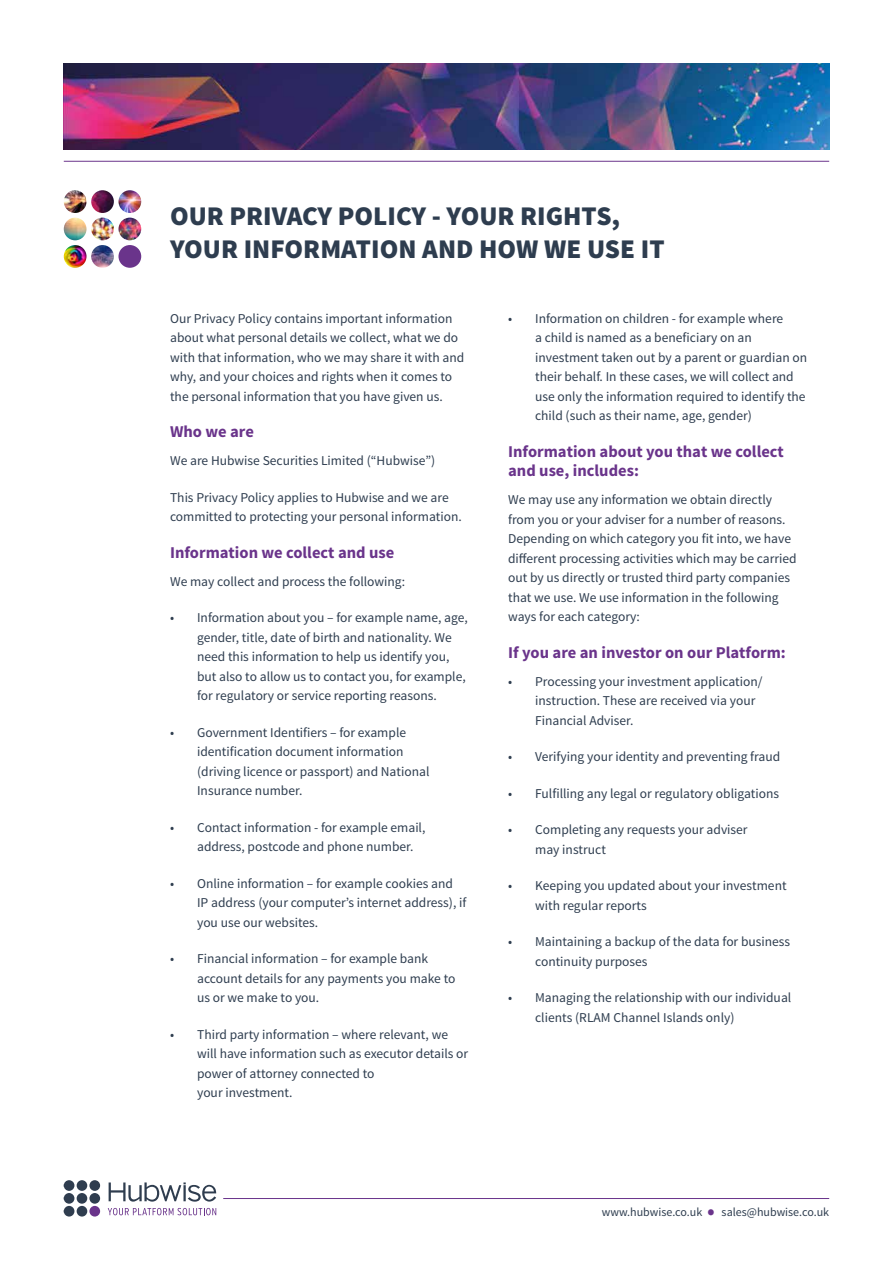
<style>
.page{position:relative;width:893px;height:1263px;background:#fff}
.page>*{position:absolute;margin:0;border:0;box-sizing:border-box;transform-origin:0 0}
.t1{font:900 27px/32.4px "Source Sans Pro";color:#2e3d4f}
.t2{font:700 16.5px/19.5px "Source Sans Pro";color:#6a348b}
.t3{font:13.5px/19.5px "Source Sans Pro";color:#2e3d4f}
.t4{font:12px "Source Sans Pro";color:#2e3d4f}
.s1{font-size:25.5px;color:#6a348b}
</style>
<div class="page">
<img style="left:64px;top:190px;width:23px;height:23px;border-radius:11px">
<img style="left:91px;top:190px;width:23px;height:23px;border-radius:11px">
<img style="left:118px;top:190px;width:23px;height:23px;border-radius:11px">
<img style="left:64px;top:218px;width:23px;height:22px;border-radius:11px">
<img style="left:91px;top:218px;width:23px;height:22px;border-radius:11px">
<img style="left:118px;top:218px;width:23px;height:22px;border-radius:11px">
<img style="left:64px;top:245px;width:23px;height:23px;border-radius:11px">
<img style="left:91px;top:245px;width:23px;height:23px;border-radius:11px">
<div style="left:118px;top:245px;width:23px;height:23px;background:#6a348b;border-radius:50%"></div>
<hr style="left:223px;top:1198px;width:606px;height:1px;background:#6a348b">
<img style="left:64px;top:64px;width:765px;height:86px">
<hr style="left:64px;top:161px;width:765px;height:1px;background:#6a348b">
<svg style="left:64px;top:1180px;width:44px;height:36px"></svg>
<div style="left:64px;top:1180px;width:10px;height:11px;background:#2f3d4f;border-radius:50%"></div>
<div style="left:77px;top:1180px;width:10px;height:11px;background:#2f3d4f;border-radius:50%"></div>
<div style="left:89px;top:1180px;width:11px;height:11px;background:#2f3d4f;border-radius:50%"></div>
<div style="left:64px;top:1193px;width:10px;height:11px;background:#2f3d4f;border-radius:50%"></div>
<div style="left:77px;top:1193px;width:10px;height:11px;background:#2f3d4f;border-radius:50%"></div>
<div style="left:89px;top:1193px;width:11px;height:11px;background:#2f3d4f;border-radius:50%"></div>
<div style="left:64px;top:1206px;width:10px;height:10px;background:#2f3d4f;border-radius:50%"></div>
<div style="left:77px;top:1206px;width:10px;height:10px;background:#2f3d4f;border-radius:50%"></div>
<div style="left:89px;top:1206px;width:11px;height:10px;background:#6a348b;border-radius:50%"></div>
<svg style="left:108px;top:1182px;width:108px;height:34px"></svg>
<h1 class="t1" style="left:170px;top:201px;width:496px">OUR PRIVACY POLICY - YOUR RIGHTS,<br>YOUR INFORMATION AND HOW WE USE IT</h1>
<p class="t3" style="left:170px;top:309px;width:296px">Our Privacy Policy contains important information about what personal details we collect, what we do with that information, who we may share it with and why, and your choices and rights when it comes to the personal information that you have given us.</p>
<p class="t2" style="left:170px;top:423px;width:85px">Who we are</p>
<p class="t3" style="left:170px;top:451px;width:267px">We are Hubwise Securities Limited (“Hubwise”)</p>
<p class="t3" style="left:170px;top:488px;width:293px">This Privacy Policy applies to Hubwise and we are committed to protecting your personal information.</p>
<p class="t2" style="left:170px;top:543px;width:226px">Information we collect and use</p>
<p class="t3" style="left:170px;top:572px;width:237px">We may collect and process the following:</p>
<p class="t3" style="left:197px;top:608px;width:272px;text-indent:-27px">• Information about you – for example name, age, gender, title, date of birth and nationality. We need this information to help us identify you, but also to allow us to contact you, for example, for regulatory or service reporting reasons.</p>
<p class="t3" style="left:197px;top:723px;width:234px;text-indent:-27px">• Government Identifiers – for example identification document information (driving licence or passport) and National Insurance number.</p>
<p class="t3" style="left:197px;top:818px;width:230px;text-indent:-27px">• Contact information - for example email, address, postcode and phone number.</p>
<p class="t3" style="left:197px;top:874px;width:271px;text-indent:-27px">• Online information – for example cookies and<br>IP address (your computer’s internet address), if you use our websites.</p>
<p class="t3" style="left:197px;top:949px;width:260px;text-indent:-27px">• Financial information – for example bank account details for any payments you make to us or we make to you.</p>
<p class="t3" style="left:197px;top:1025px;width:273px;text-indent:-27px">• Third party information – where relevant, we will have information such as executor details or power of attorney connected to<br>your investment.</p>
<p class="t3" style="left:535px;top:309px;width:273px;text-indent:-27px">• Information on children - for example where<br>a child is named as a beneficiary on an investment taken out by a parent or guardian on their behalf. In these cases, we will collect and use only the information required to identify the child (such as their name, age, gender)</p>
<p class="t2" style="left:508px;top:442px;width:277px">Information about you that we collect and use, includes:</p>
<p class="t3" style="left:508px;top:490px;width:290px">We may use any information we obtain directly from you or your adviser for a number of reasons.<br>Depending on which category you fit into, we have different processing activities which may be carried out by us directly or trusted third party companies that we use. We use information in the following ways for each category:</p>
<p class="t2" style="left:508px;top:643px;width:279px">If you are an investor on our Platform:</p>
<p class="t3" style="left:535px;top:672px;width:229px;text-indent:-27px">• Processing your investment application/ instruction. These are received via your<br>Financial Adviser.</p>
<p class="t3" style="left:508px;top:747px;width:274px">• Verifying your identity and preventing fraud</p>
<p class="t3" style="left:508px;top:784px;width:272px">• Fulfilling any legal or regulatory obligations</p>
<p class="t3" style="left:535px;top:820px;width:214px;text-indent:-27px">• Completing any requests your adviser may instruct</p>
<p class="t3" style="left:535px;top:876px;width:253px;text-indent:-27px">• Keeping you updated about your investment with regular reports</p>
<p class="t3" style="left:535px;top:932px;width:257px;text-indent:-27px">• Maintaining a backup of the data for business continuity purposes</p>
<p class="t3" style="left:535px;top:988px;width:258px;text-indent:-27px">• Managing the relationship with our individual clients (RLAM Channel Islands only)</p>
<p class="t4" style="left:602px;top:1205px;width:229px">www.hubwise.co.uk <span class="s1">•</span> sales@hubwise.co.uk</p>
</div>
